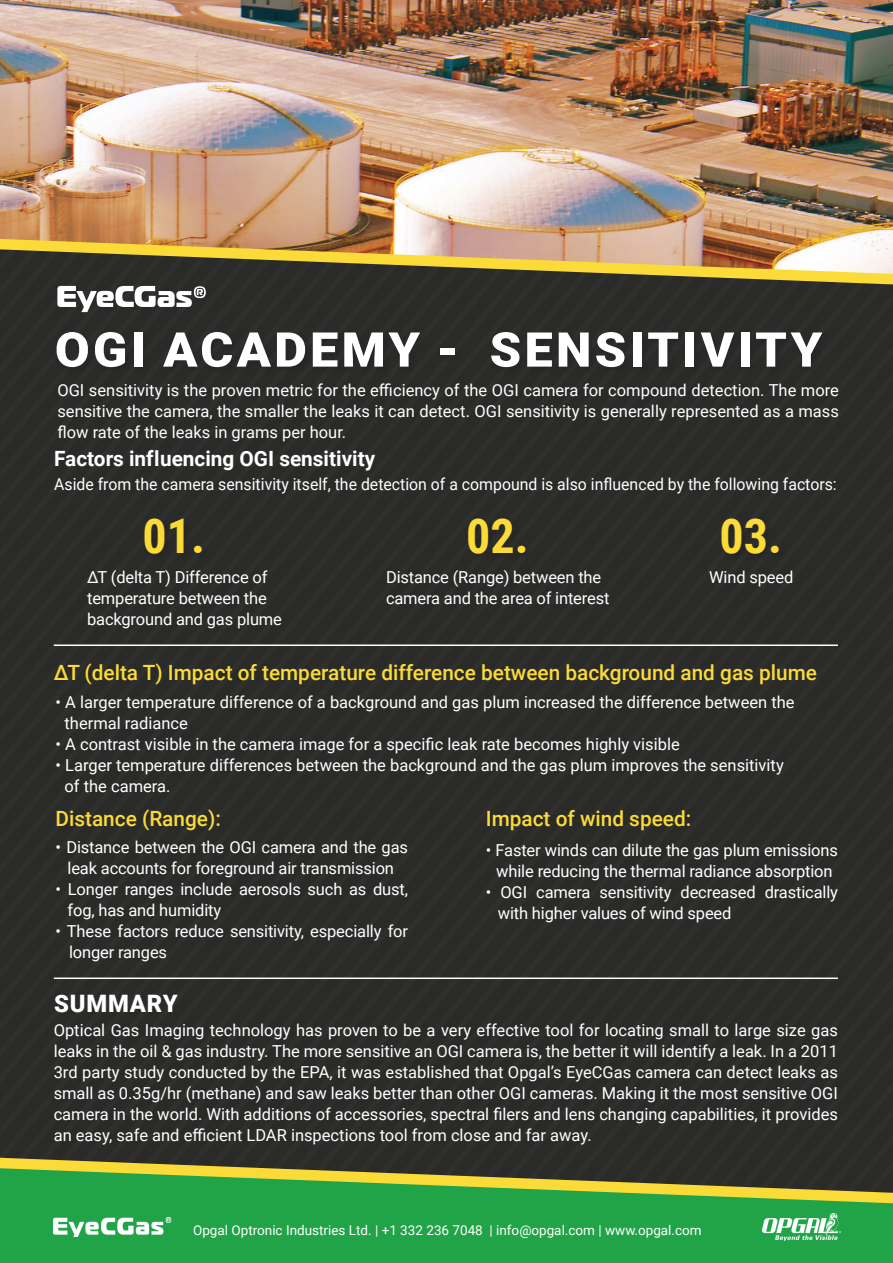
<style>
.page{position:relative;width:893px;height:1263px;background:#fff}
.page>*{position:absolute;margin:0;border:0;box-sizing:border-box;transform-origin:0 0}
.t1{font:900 48px "Roboto";letter-spacing:.065em;color:#fff;scale:1.05 1}
.t2{font:700 48px "Roboto Condensed";color:#fbdb38}
.t3{font:900 24px "Roboto";letter-spacing:.035em;color:#fff}
.t4{font:500 21px "Roboto";color:#fbdb38}
.t5{font:700 21px "Roboto";color:#fff}
.t6{font:16.5px/21px "Roboto";letter-spacing:-.01em;color:#fff}
.t7{font:16.5px "Roboto";letter-spacing:-.01em;color:#fff;scale:.96 1}
.t8{font:13.5px "Roboto";color:#fff}
</style>
<div class="page">
<img style="left:0;top:0;width:893px;height:232px">
<div style="left:0;top:290px;width:290px;height:399px;background:#2a2a29"></div>
<div style="left:290px;top:290px;width:603px;height:399px;background:#2a2a29"></div>
<div style="left:0;top:689px;width:290px;height:462px;background:#2a2a29"></div>
<div style="left:290px;top:689px;width:603px;height:462px;background:#2a2a29"></div>
<div style="left:0;top:1209px;width:893px;height:54px;background:#21a348"></div>
<svg style="left:57px;top:290px;width:149px;height:22px"></svg>
<svg style="left:0;top:232px;width:893px;height:58px;background:#967f55"></svg>
<svg style="left:0;top:1151px;width:893px;height:58px;background:#4c7b38"></svg>
<img style="left:54px;top:1218px;width:120px;height:19px">
<img style="left:762px;top:1214px;width:79px;height:26px">
<hr style="left:54px;top:644px;width:784px;height:2px;background:#fff">
<hr style="left:54px;top:977px;width:784px;height:2px;background:#fff">
<div style="left:144px;top:518px;width:66px;height:43px;background:#2a2929"></div>
<div style="left:467px;top:518px;width:66px;height:43px;background:#292928"></div>
<div style="left:721px;top:518px;width:65px;height:43px;background:#292928"></div>
<div style="left:55px;top:331px;width:774px;height:44px;background:#292928"></div>
<h1 class="t1" style="left:55px;top:316px;width:732px">OGI ACADEMY - SENSITIVITY</h1>
<p class="t6" style="left:57px;top:379px;width:783px;text-align:justify">OGI sensitivity is the proven metric for the efficiency of the OGI camera for compound detection. The more sensitive the camera, the smaller the leaks it can detect. OGI sensitivity is generally represented as a mass flow rate of the leaks in grams per hour.</p>
<p class="t5" style="left:54px;top:444px;width:322px">Factors influencing OGI sensitivity</p>
<p class="t7" style="left:54px;top:473px;width:817px">Aside from the camera sensitivity itself, the detection of a compound is also influenced by the following factors:</p>
<h1 class="t2" style="left:143px;top:503px;width:64px">01.</h1>
<h1 class="t2" style="left:466px;top:503px;width:64px">02.</h1>
<h1 class="t2" style="left:720px;top:503px;width:64px">03.</h1>
<p class="t6" style="left:87px;top:566px;width:182px">ΔT (delta T) Difference of</p>
<p class="t6" style="left:709px;top:566px;width:86px">Wind speed</p>
<p class="t6" style="left:87px;top:587px;width:196px">temperature between the background and gas plume</p>
<p class="t6" style="left:386px;top:566px;width:225px">Distance (Range) between the camera and the area of interest</p>
<p class="t4" style="left:54px;top:658px;width:765px">ΔT (delta T) Impact of temperature difference between background and gas plume</p>
<p class="t6" style="left:65px;top:691px;width:732px;text-indent:-9px">• A larger temperature difference of a background and gas plum increased the difference between the thermal radiance</p>
<p class="t6" style="left:56px;top:733px;width:626px">• A contrast visible in the camera image for a specific leak rate becomes highly visible</p>
<p class="t6" style="left:65px;top:754px;width:721px;text-indent:-9px">• Larger temperature differences between the background and the gas plum improves the sensitivity of the camera.</p>
<p class="t4" style="left:56px;top:804px;width:167px">Distance (Range):</p>
<p class="t4" style="left:486px;top:804px;width:207px">Impact of wind speed:</p>
<p class="t6" style="left:56px;top:836px;width:354px;text-align:center">• Distance between the OGI camera and the gas leak accounts for foreground air transmission</p>
<p class="t6" style="left:68px;top:878px;width:342px;text-indent:-12px">• Longer ranges include aerosols such as dust, fog, has and humidity</p>
<p class="t6" style="left:69px;top:920px;width:340px;text-indent:-13px">• These factors reduce sensitivity, especially for longer ranges</p>
<h2 class="t3" style="left:54px;top:987px;width:125px">SUMMARY</h2>
<p class="t6" style="left:486px;top:838px;width:354px;text-align:center">• Faster winds can dilute the gas plum emissions while reducing the thermal radiance absorption</p>
<p class="t6" style="left:498px;top:880px;width:342px;text-indent:-12px">• OGI camera sensitivity decreased drastically with higher values of wind speed</p>
<p class="t6" style="left:54px;top:1019px;width:786px;text-align:justify">Optical Gas Imaging technology has proven to be a very effective tool for locating small to large size gas leaks in the oil &amp; gas industry. The more sensitive an OGI camera is, the better it will identify a leak. In a 2011<br>3rd party study conducted by the EPA, it was established that Opgal’s EyeCGas camera can detect leaks as small as 0.35g/hr (methane) and saw leaks better than other OGI cameras. Making it the most sensitive OGI camera in the world. With additions of accessories, spectral filers and lens changing capabilities, it provides an easy, safe and efficient LDAR inspections tool from close and far away.</p>
<p class="t8" style="left:193px;top:1221px;width:510px">Opgal Optronic Industries Ltd. | +1 332 236 7048 | info@opgal.com | www.opgal.com</p>
</div>
